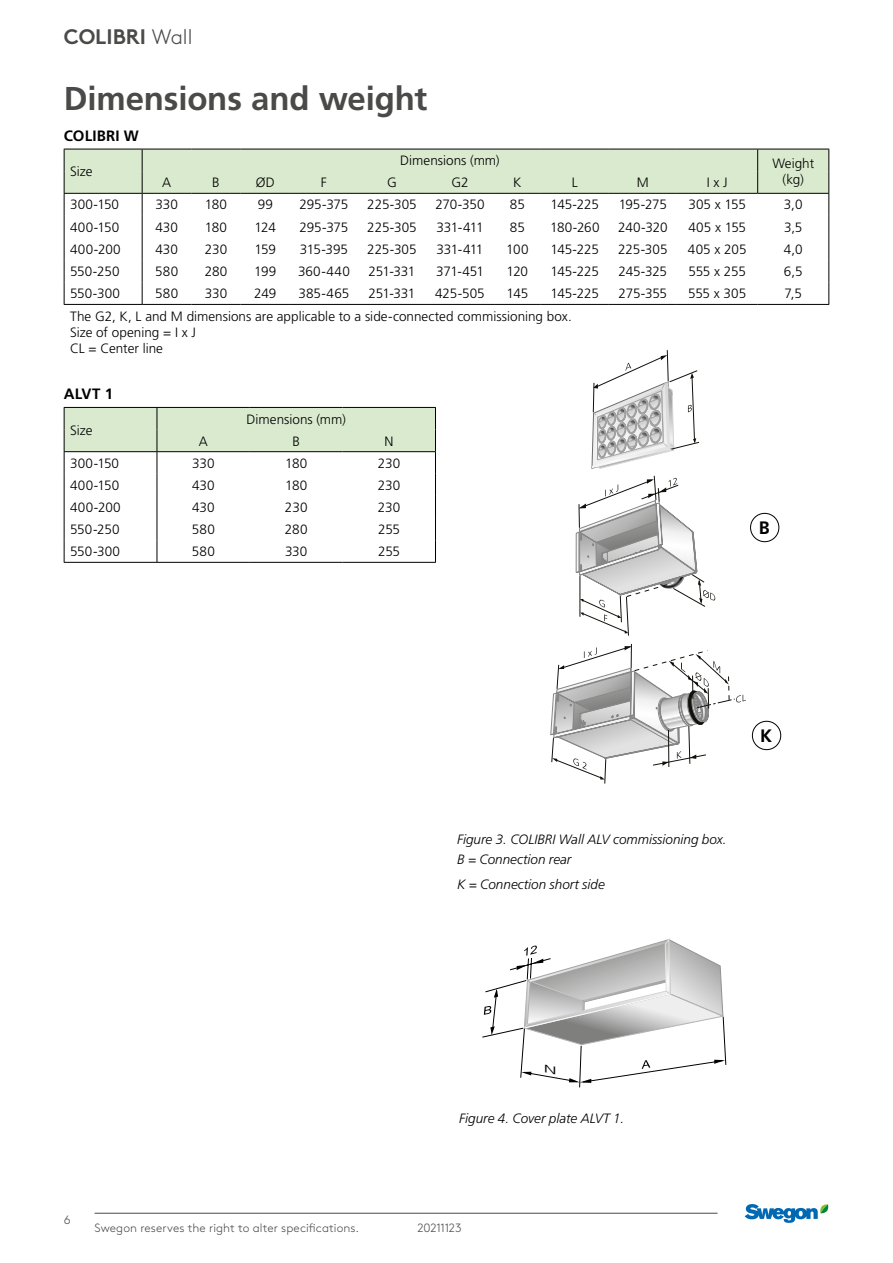
<style>
.page{position:relative;width:893px;height:1263px;background:#fff}
.page>*{position:absolute;margin:0;border:0;box-sizing:border-box;transform-origin:0 0}
.t1{font:700 33px "Frutiger LT Pro";letter-spacing:-.005em;color:#4a4a49}
.t2{font:700 21px "Swegon Brown";color:#4a4a49}
.t3{font:700 18px "Frutiger LT Pro";color:#000}
.t4{font:700 15px "Frutiger LT Pro";letter-spacing:.01em;color:#000}
.t5{font:300 13.5px/16.2px "Frutiger LT Pro";color:#000}
.t6{font:italic 300 13.5px/20.4px "Frutiger LT Pro";color:#000}
.t7{font:300 12px "Swegon Brown";letter-spacing:.005em;color:#4a4a49}
.t8{font:300 12px "Swegon Brown";letter-spacing:-.02em;color:#4a4a49}
.s1{font-weight:300}
</style>
<div class="page">
<hr style="left:95px;top:1213px;width:623px;height:1px;background:#4a4a49">
<svg style="left:745px;top:1204px;width:84px;height:19px"></svg>
<svg style="left:592px;top:350px;width:108px;height:118px"></svg>
<svg style="left:550px;top:475px;width:196px;height:309px"></svg>
<hr style="left:64px;top:304px;width:78px;height:1px;background:#000">
<hr style="left:142px;top:304px;width:49px;height:1px;background:#000">
<hr style="left:191px;top:304px;width:50px;height:1px;background:#000">
<hr style="left:241px;top:304px;width:49px;height:1px;background:#000">
<hr style="left:290px;top:304px;width:68px;height:1px;background:#000">
<hr style="left:358px;top:304px;width:68px;height:1px;background:#000">
<hr style="left:426px;top:304px;width:68px;height:1px;background:#000">
<hr style="left:494px;top:304px;width:47px;height:1px;background:#000">
<hr style="left:541px;top:304px;width:68px;height:1px;background:#000">
<hr style="left:609px;top:304px;width:68px;height:1px;background:#000">
<hr style="left:677px;top:304px;width:81px;height:1px;background:#000">
<hr style="left:758px;top:304px;width:71px;height:1px;background:#000">
<svg style="left:64px;top:149px;width:765px;height:155px"></svg>
<hr style="left:758px;top:193px;width:71px;height:1px;background:#000">
<hr style="left:64px;top:562px;width:93px;height:1px;background:#000">
<hr style="left:157px;top:562px;width:93px;height:1px;background:#000">
<hr style="left:250px;top:562px;width:93px;height:1px;background:#000">
<hr style="left:343px;top:562px;width:93px;height:1px;background:#000">
<svg style="left:64px;top:407px;width:372px;height:155px"></svg>
<div style="left:750px;top:513px;width:29px;height:29px;border:1px solid #000;border-radius:50%"></div>
<div style="left:752px;top:721px;width:29px;height:29px;border:1px solid #000;border-radius:50%"></div>
<svg style="left:482px;top:939px;width:244px;height:149px"></svg>
<h2 class="t2" style="left:64px;top:20px;width:130px">COLIBRI <span class="s1">Wall</span></h2>
<h1 class="t1" style="left:64px;top:79px;width:365px">Dimensions and weight</h1>
<p class="t4" style="left:64px;top:126px;width:77px">COLIBRI W</p>
<p class="t5" style="left:70px;top:164px;width:24px">Size</p>
<p class="t5" style="left:400px;top:152px;width:101px">Dimensions (mm)</p>
<p class="t5" style="left:772px;top:155px;width:43px">Weight</p>
<p class="t5" style="left:162px;top:175px;width:11px">A</p>
<p class="t5" style="left:212px;top:175px;width:9px">B</p>
<p class="t5" style="left:256px;top:175px;width:21px">ØD</p>
<p class="t5" style="left:321px;top:175px;width:7px">F</p>
<p class="t5" style="left:387px;top:175px;width:11px">G</p>
<p class="t5" style="left:451px;top:175px;width:19px">G2</p>
<p class="t5" style="left:513px;top:175px;width:10px">K</p>
<p class="t5" style="left:572px;top:175px;width:7px">L</p>
<p class="t5" style="left:637px;top:175px;width:14px">M</p>
<p class="t5" style="left:783px;top:172px;width:23px">(kg)</p>
<p class="t5" style="left:707px;top:175px;width:22px">I x J</p>
<p class="t5" style="left:70px;top:197px;width:51px">300-150</p>
<p class="t5" style="left:156px;top:197px;width:24px">330</p>
<p class="t5" style="left:205px;top:197px;width:24px">180</p>
<p class="t5" style="left:258px;top:197px;width:17px">99</p>
<p class="t5" style="left:299px;top:197px;width:50px">295-375</p>
<p class="t5" style="left:367px;top:197px;width:51px">225-305</p>
<p class="t5" style="left:435px;top:197px;width:51px">270-350</p>
<p class="t5" style="left:510px;top:197px;width:16px">85</p>
<p class="t5" style="left:551px;top:197px;width:50px">145-225</p>
<p class="t5" style="left:619px;top:197px;width:50px">195-275</p>
<p class="t5" style="left:688px;top:197px;width:59px">305 x 155</p>
<p class="t5" style="left:784px;top:197px;width:20px">3,0</p>
<p class="t5" style="left:70px;top:219px;width:51px">400-150</p>
<p class="t5" style="left:155px;top:219px;width:24px">430</p>
<p class="t5" style="left:205px;top:219px;width:24px">180</p>
<p class="t5" style="left:255px;top:219px;width:23px">124</p>
<p class="t5" style="left:299px;top:219px;width:50px">295-375</p>
<p class="t5" style="left:367px;top:219px;width:51px">225-305</p>
<p class="t5" style="left:436px;top:219px;width:49px">331-411</p>
<p class="t5" style="left:510px;top:219px;width:16px">85</p>
<p class="t5" style="left:550px;top:219px;width:51px">180-260</p>
<p class="t5" style="left:618px;top:219px;width:51px">240-320</p>
<p class="t5" style="left:688px;top:219px;width:59px">405 x 155</p>
<p class="t5" style="left:784px;top:219px;width:20px">3,5</p>
<p class="t5" style="left:70px;top:241px;width:52px">400-200</p>
<p class="t5" style="left:155px;top:241px;width:24px">430</p>
<p class="t5" style="left:205px;top:241px;width:24px">230</p>
<p class="t5" style="left:255px;top:241px;width:23px">159</p>
<p class="t5" style="left:300px;top:241px;width:50px">315-395</p>
<p class="t5" style="left:367px;top:241px;width:51px">225-305</p>
<p class="t5" style="left:436px;top:241px;width:49px">331-411</p>
<p class="t5" style="left:506px;top:241px;width:24px">100</p>
<p class="t5" style="left:550px;top:241px;width:50px">145-225</p>
<p class="t5" style="left:618px;top:241px;width:51px">225-305</p>
<p class="t5" style="left:688px;top:241px;width:60px">405 x 205</p>
<p class="t5" style="left:784px;top:241px;width:20px">4,0</p>
<p class="t5" style="left:70px;top:264px;width:51px">550-250</p>
<p class="t5" style="left:155px;top:264px;width:24px">580</p>
<p class="t5" style="left:205px;top:264px;width:24px">280</p>
<p class="t5" style="left:254px;top:264px;width:24px">199</p>
<p class="t5" style="left:298px;top:264px;width:53px">360-440</p>
<p class="t5" style="left:368px;top:264px;width:48px">251-331</p>
<p class="t5" style="left:436px;top:264px;width:49px">371-451</p>
<p class="t5" style="left:507px;top:264px;width:23px">120</p>
<p class="t5" style="left:551px;top:264px;width:50px">145-225</p>
<p class="t5" style="left:618px;top:264px;width:50px">245-325</p>
<p class="t5" style="left:689px;top:264px;width:59px">555 x 255</p>
<p class="t5" style="left:784px;top:264px;width:20px">6,5</p>
<p class="t5" style="left:70px;top:286px;width:52px">550-300</p>
<p class="t5" style="left:155px;top:286px;width:24px">580</p>
<p class="t5" style="left:205px;top:286px;width:24px">330</p>
<p class="t5" style="left:254px;top:286px;width:24px">249</p>
<p class="t5" style="left:299px;top:286px;width:52px">385-465</p>
<p class="t5" style="left:368px;top:286px;width:48px">251-331</p>
<p class="t5" style="left:435px;top:286px;width:51px">425-505</p>
<p class="t5" style="left:507px;top:286px;width:23px">145</p>
<p class="t5" style="left:550px;top:286px;width:50px">145-225</p>
<p class="t5" style="left:619px;top:286px;width:50px">275-355</p>
<p class="t5" style="left:688px;top:286px;width:60px">555 x 305</p>
<p class="t5" style="left:785px;top:286px;width:19px">7,5</p>
<p class="t5" style="left:70px;top:308px;width:503px">The G2, K, L and M dimensions are applicable to a side-connected commissioning box.<br>Size of opening = I x J<br>CL = Center line</p>
<p class="t4" style="left:64px;top:385px;width:51px">ALVT 1</p>
<p class="t5" style="left:70px;top:422px;width:24px">Size</p>
<p class="t5" style="left:247px;top:411px;width:101px">Dimensions (mm)</p>
<p class="t5" style="left:199px;top:433px;width:11px">A</p>
<p class="t5" style="left:292px;top:433px;width:9px">B</p>
<p class="t5" style="left:385px;top:433px;width:11px">N</p>
<p class="t5" style="left:70px;top:455px;width:51px">300-150</p>
<p class="t5" style="left:192px;top:455px;width:24px">330</p>
<p class="t5" style="left:285px;top:455px;width:24px">180</p>
<p class="t5" style="left:378px;top:455px;width:24px">230</p>
<p class="t5" style="left:70px;top:477px;width:51px">400-150</p>
<p class="t5" style="left:192px;top:477px;width:24px">430</p>
<p class="t5" style="left:285px;top:477px;width:24px">180</p>
<p class="t5" style="left:378px;top:477px;width:24px">230</p>
<p class="t5" style="left:70px;top:499px;width:52px">400-200</p>
<p class="t5" style="left:192px;top:499px;width:24px">430</p>
<p class="t5" style="left:285px;top:499px;width:24px">230</p>
<p class="t5" style="left:378px;top:499px;width:24px">230</p>
<p class="t5" style="left:70px;top:521px;width:51px">550-250</p>
<p class="t5" style="left:192px;top:521px;width:24px">580</p>
<p class="t5" style="left:285px;top:521px;width:24px">280</p>
<p class="t5" style="left:378px;top:521px;width:23px">255</p>
<p class="t5" style="left:70px;top:544px;width:52px">550-300</p>
<p class="t5" style="left:192px;top:544px;width:24px">580</p>
<p class="t5" style="left:285px;top:544px;width:24px">330</p>
<p class="t5" style="left:378px;top:544px;width:23px">255</p>
<h3 class="t3" style="left:759px;top:517px;width:12px">B</h3>
<p class="t6" style="left:457px;top:829px;width:271px">Figure 3. COLIBRI Wall ALV commissioning box.<br>B = Connection rear</p>
<p class="t6" style="left:457px;top:874px;width:149px">K = Connection short side</p>
<h3 class="t3" style="left:760px;top:725px;width:14px">K</h3>
<p class="t6" style="left:459px;top:1108px;width:167px">Figure 4. Cover plate ALVT 1.</p>
<p class="t7" style="left:64px;top:1211px;width:8px">6</p>
<p class="t7" style="left:95px;top:1219px;width:266px">Swegon reserves the right to alter specifications.</p>
<p class="t8" style="left:418px;top:1219px;width:46px">20211123</p>
</div>
